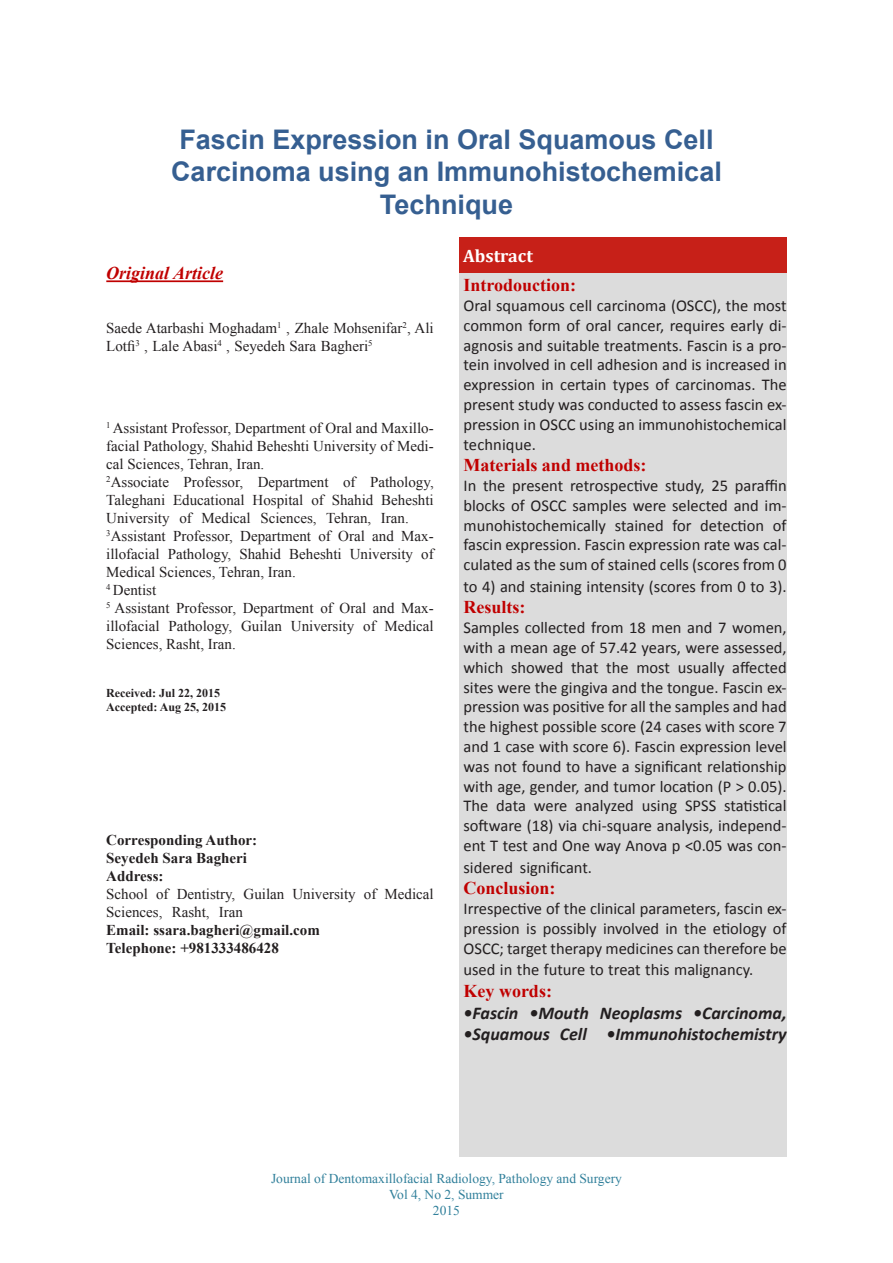
<style>
.page{position:relative;width:893px;height:1263px;background:#fff}
.page>*{position:absolute;margin:0;border:0;box-sizing:border-box;transform-origin:0 0}
.t1{font:700 27px/32.4px "Arial";color:#365f91;text-align:center}
.t2{font:italic 700 18px "Calibri";color:#231f20}
.t3{font:700 18px "Times New Roman";color:#c00000}
.t4{font:italic 700 18px "Times New Roman";color:#c00000}
.t5{font:700 18px "Cambria";color:#fff}
.t6{font:16.5px/19.8px "Calibri";color:#231f20;text-align:justify}
.t7{font:15px/18px "Times New Roman";color:#231f20;text-align:justify}
.t8{font:700 15px "Times New Roman";color:#231f20}
.t9{font:13.5px "Times New Roman";color:#31809b}
.t10{font:700 12px "Times New Roman";color:#231f20}
</style>
<div class="page">
<hr style="left:106px;top:280px;width:117px;height:2px;background:#c00000">
<div style="left:459px;top:237px;width:328px;height:36px;background:#c72018"></div>
<div style="left:459px;top:273px;width:328px;height:884px;background:#dcdcdc"></div>
<p class="t1" style="left:171px;top:124px;width:552px">Fascin Expression in Oral Squamous Cell<br>Carcinoma using an Immunohistochemical<br>Technique</p>
<p class="t4" style="left:106px;top:261px;width:118px">Original Article</p>
<p class="t7" style="left:106px;top:318px;width:329px">Saede Atarbashi Moghadam<sup>1</sup> , Zhale Mohsenifar<sup>2</sup>, Ali<br>Lotfi<sup>3</sup> , Lale Abasi<sup>4</sup> , Seyedeh Sara Bagheri<sup>5</sup></p>
<p class="t7" style="left:106px;top:419px;width:329px"><sup>1</sup> Assistant Professor, Department of Oral and Maxillo&shy;facial Pathology, Shahid Beheshti University of Medi&shy;cal Sciences, Tehran, Iran.</p>
<p class="t7" style="left:106px;top:473px;width:329px"><sup>2</sup>Associate Professor, Department of Pathology, Taleghani ِEducational Hospital of Shahid Beheshti University of Medical Sciences, Tehran, Iran.</p>
<p class="t7" style="left:106px;top:527px;width:329px"><sup>3</sup>Assistant Professor, Department of Oral and Max&shy;illofacial Pathology, Shahid Beheshti University of Medical Sciences, Tehran, Iran.</p>
<p class="t7" style="left:106px;top:581px;width:51px"><sup>4</sup> Dentist</p>
<p class="t7" style="left:106px;top:599px;width:329px"><sup>5</sup> Assistant Professor, Department of Oral and Max&shy;illofacial Pathology, Guilan University of Medical Sciences, Rasht, Iran.</p>
<p class="t10" style="left:106px;top:685px;width:115px">Received: Jul 22, 2015</p>
<p class="t10" style="left:106px;top:699px;width:121px">Accepted: Aug 25, 2015</p>
<p class="t8" style="left:106px;top:829px;width:152px">Corresponding Author:</p>
<p class="t8" style="left:106px;top:847px;width:142px">Seyedeh Sara Bagheri</p>
<p class="t8" style="left:106px;top:865px;width:59px">Address:</p>
<p class="t7" style="left:106px;top:884px;width:329px">School of Dentistry, Guilan University of Medical<br>Sciences, Rasht, Iran</p>
<p class="t8" style="left:106px;top:919px;width:215px">Email: ssara.bagheri@gmail.com</p>
<p class="t8" style="left:106px;top:937px;width:174px">Telephone: +981333486428</p>
<p class="t5" style="left:463px;top:243px;width:71px">Abstract</p>
<p class="t3" style="left:463px;top:273px;width:114px">Introdouction:</p>
<p class="t6" style="left:463px;top:296px;width:325px">Oral squamous cell carcinoma (OSCC), the most common form of oral cancer, requires early di&shy;agnosis and suitable treatments. Fascin is a pro&shy;tein involved in cell adhesion and is increased in expression in certain types of carcinomas. The present study was conducted to assess fascin ex&shy;pression in OSCC using an immunohistochemical technique.</p>
<p class="t3" style="left:463px;top:453px;width:184px">Materials and methods:</p>
<p class="t6" style="left:463px;top:476px;width:325px">In the present retrospective study, 25 paraffin blocks of OSCC samples were selected and im&shy;munohistochemically stained for detection of fascin expression. Fascin expression rate was cal&shy;culated as the sum of stained cells (scores from 0</p>
<p class="t6" style="left:463px;top:576px;width:325px">to 4) and staining intensity (scores from 0 to 3).</p>
<p class="t3" style="left:463px;top:595px;width:63px">Results:</p>
<p class="t6" style="left:463px;top:618px;width:325px">Samples collected from 18 men and 7 women, with a mean age of 57.42 years, were assessed, which showed that the most usually affected sites were the gingiva and the tongue. Fascin ex&shy;pression was positive for all the samples and had the highest possible score (24 cases with score 7 and 1 case with score 6). Fascin expression level was not found to have a significant relationship with age, gender, and tumor location (P &gt; 0.05).<br>The data were analyzed using SPSS statistical software (18) via chi-square analysis, independ&shy;ent T test and One way Anova p &lt;0.05 was con-</p>
<p class="t6" style="left:463px;top:857px;width:130px">sidered significant.</p>
<p class="t3" style="left:463px;top:876px;width:94px">Conclusion:</p>
<p class="t6" style="left:463px;top:899px;width:325px">Irrespective of the clinical parameters, fascin ex&shy;pression is possibly involved in the etiology of OSCC; target therapy medicines can therefore be</p>
<p class="t6" style="left:463px;top:960px;width:291px">used in the future to treat this malignancy.</p>
<p class="t3" style="left:463px;top:978px;width:90px">Key words:</p>
<p class="t2" style="left:463px;top:1001px;width:325px">•Fascin •Mouth Neoplasms •Carcinoma,</p>
<p class="t2" style="left:463px;top:1023px;width:325px">•Squamous Cell •Immunohistochemistry</p>
<p class="t9" style="left:271px;top:1169px;width:352px">Journal of Dentomaxillofacial Radiology, Pathology and Surgery</p>
<p class="t9" style="left:389px;top:1185px;width:116px">Vol 4, No 2, Summer</p>
<p class="t9" style="left:433px;top:1202px;width:28px">2015</p>
</div>
